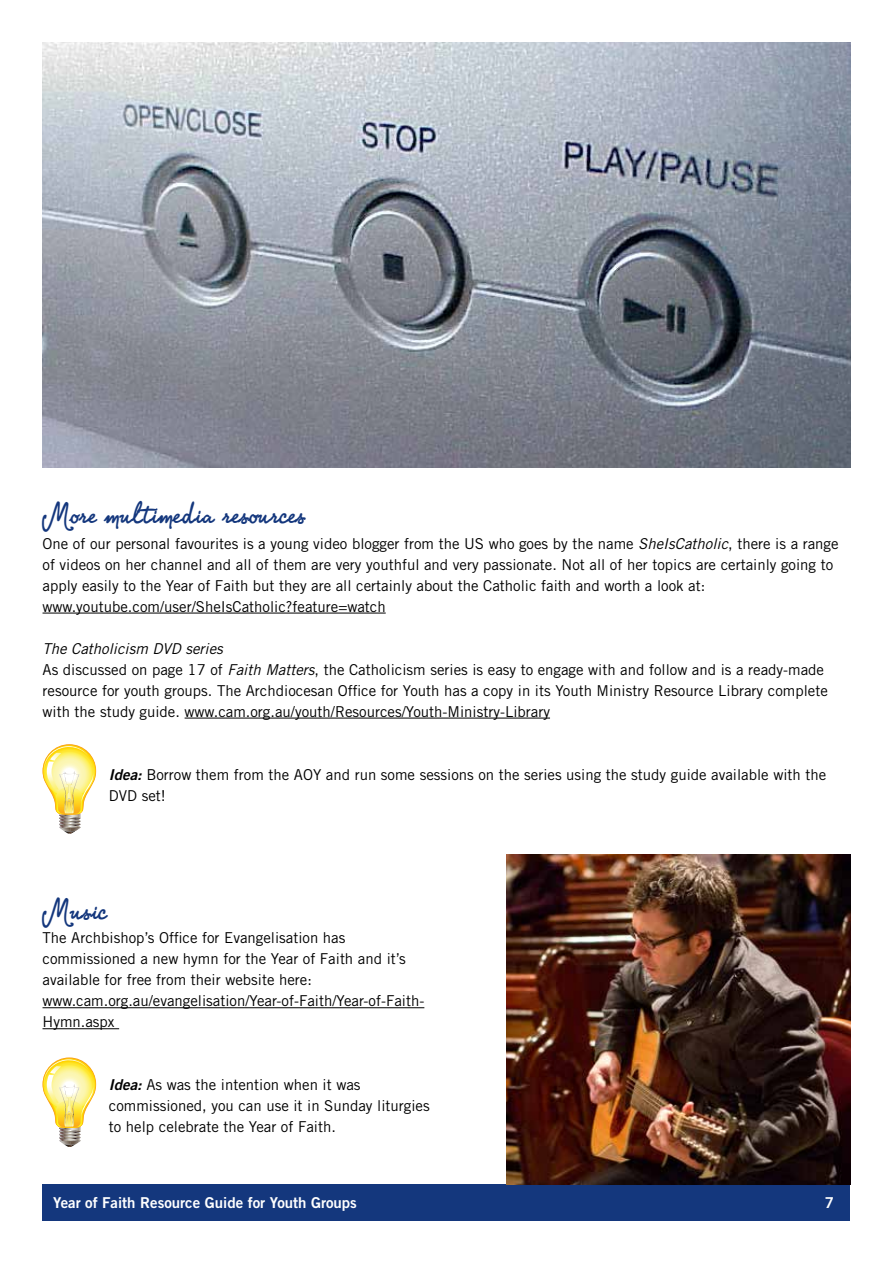
<style>
.page{position:relative;width:893px;height:1263px;background:#fff}
.page>*{position:absolute;margin:0;border:0;box-sizing:border-box;transform-origin:0 0}
.t1{font:31.5px "PR8 Charade";color:#14377d}
.t2{font:15px/21px "Trade Gothic LT Std";color:#000}
.t3{font:15px "Trade Gothic LT Std Bd 2";color:#fff}
.s1{font-style:italic}
.s2{font-family:"Trade Gothic LT Std Bd 2 Obl"}
</style>
<div class="page">
<div style="left:43px;top:1184px;width:807px;height:36px;background:#14377d"></div>
<hr style="left:43px;top:613px;width:343px;height:1px;background:#000">
<hr style="left:185px;top:718px;width:365px;height:1px;background:#000">
<hr style="left:43px;top:1007px;width:381px;height:1px;background:#000">
<hr style="left:43px;top:1028px;width:76px;height:1px;background:#000">
<img style="left:43px;top:43px;width:807px;height:425px">
<svg style="left:42px;top:744px;width:54px;height:90px"></svg>
<svg style="left:42px;top:1057px;width:54px;height:90px"></svg>
<img style="left:506px;top:855px;width:344px;height:329px">
<h1 class="t1" style="left:43px;top:492px;width:264px">More multimedia resources</h1>
<p class="t2" style="left:43px;top:532px;width:798px">One of our personal favourites is a young video blogger from the US who goes by the name <span class="s1">SheIsCatholic</span>, there is a range of videos on her channel and all of them are very youthful and very passionate. Not all of her topics are certainly going to apply easily to the Year of Faith but they are all certainly about the Catholic faith and worth a look at: www.youtube.com/user/SheIsCatholic?feature=watch</p>
<p class="t2" style="left:43px;top:637px;width:787px"><span class="s1">The Catholicism DVD series<br></span>As discussed on page 17 of <span class="s1">Faith Matters</span>, the Catholicism series is easy to engage with and follow and is a ready-made resource for youth groups. The Archdiocesan Office for Youth has a copy in its Youth Ministry Resource Library complete with the study guide. www.cam.org.au/youth/Resources/Youth-Ministry-Library</p>
<p class="t2" style="left:109px;top:763px;width:719px"><span class="s2">Idea:</span> Borrow them from the AOY and run some sessions on the series using the study guide available with the<br>DVD set!</p>
<h1 class="t1" style="left:43px;top:888px;width:66px">Music</h1>
<p class="t2" style="left:43px;top:927px;width:383px">The Archbishop’s Office for Evangelisation has commissioned a new hymn for the Year of Faith and it’s available for free from their website here: www.cam.org.au/evangelisation/Year-of-Faith/Year-of-Faith-Hymn.aspx</p>
<p class="t2" style="left:109px;top:1074px;width:322px"><span class="s2">Idea:</span> As was the intention when it was commissioned, you can use it in Sunday liturgies to help celebrate the Year of Faith.</p>
<p class="t3" style="left:53px;top:1193px;width:305px">Year of Faith Resource Guide for Youth Groups</p>
<p class="t3" style="left:825px;top:1193px;width:11px">7</p>
</div>
